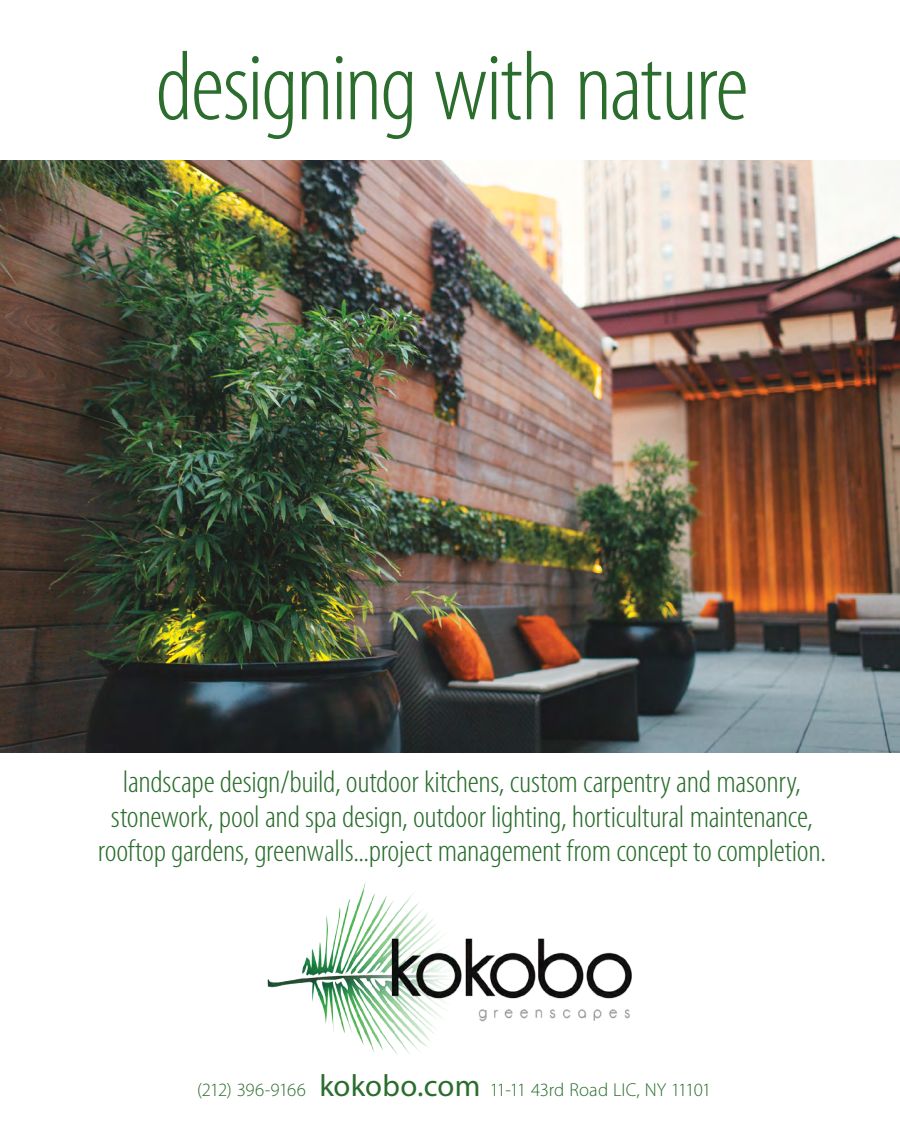
<style>
.page{position:relative;width:900px;height:1148px;background:#fff}
.page>*{position:absolute;margin:0;border:0;box-sizing:border-box;transform-origin:0 0}
.t1{font:300 condensed 98.75px "Myriad Pro";letter-spacing:-.025em;color:#2a6d2c}
.t2{font:300 condensed 31.25px/34.1px "Myriad Pro";letter-spacing:-.01em;color:#2a6d2c;text-align:center;scale:1.07 1}
.t3{font:300 18.75px "Myriad Pro";letter-spacing:-.025em;color:#2a6d2c}
.s1{font-weight:400;font-size:30.88px}
</style>
<div class="page">
<img style="left:267px;top:882px;width:365px;height:173px">
<img style="left:0;top:161px;width:900px;height:591px">
<p class="t1" style="left:155px;top:34px;width:595px">designing with nature</p>
<p class="t2" style="left:98px;top:766px;width:682px">landscape design/build, outdoor kitchens, custom carpentry and masonry, stonework, pool and spa design, outdoor lighting, horticultural maintenance, rooftop gardens, greenwalls...project management from concept to completion.</p>
<p class="t3" style="left:197px;top:1079px;width:516px">(212) 396-9166 <span class="s1">kokobo.com</span> 11-11 43rd Road LIC, NY 11101</p>
</div>
